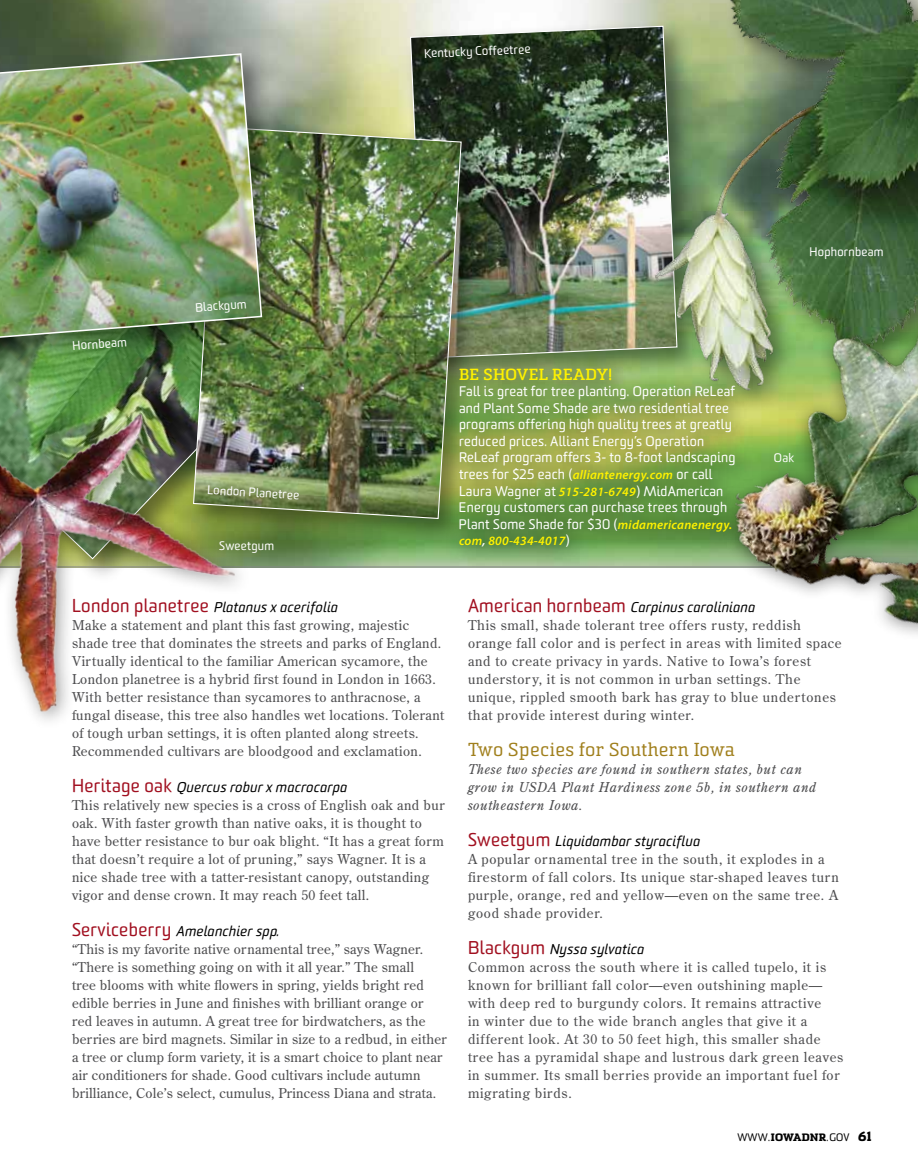
<style>
.page{position:relative;width:918px;height:1175px;background:#fff}
.page>*{position:absolute;margin:0;border:0;box-sizing:border-box;transform-origin:0 0}
.t1{font:21px "Sommet Slab Rnd";letter-spacing:.01em;color:#a07f1c}
.t2{font:700 18px "Sommet Slab Rnd";letter-spacing:.02em;color:#fff200}
.t3{font:italic 16.5px "Sommet Rounded";letter-spacing:.02em;color:#000}
.t4{font:13.5px/18px "Century Old Style Std";letter-spacing:.03em;color:#4d4d4f}
.t5{font:13.5px/18px "Century Old Style Std";letter-spacing:.05em;color:#4d4d4f}
.t6{font:13.5px/16.5px "Sommet Rounded";letter-spacing:.02em;color:#fff}
.t7{font:italic 13.5px/18px "Century Old Style Std";letter-spacing:.04em;color:#4d4d4f}
.t8{font:italic 600 12.75px "Myriad Pro";letter-spacing:.02em;color:#fff200}
.t9{font:12px "Sommet Rounded";letter-spacing:.02em;color:#fff}
.t10{font:10.5px "Sommet Rounded";letter-spacing:.02em;color:#000}
.s1{font-family:"Myriad Pro";font-weight:600;font-style:italic;font-size:12.75px;color:#fff200}
.s2{color:#fff}
.s3{font-family:"Sommet Rounded";font-weight:400;font-style:normal;font-size:13.5px;color:#fff}
.s4{font-style:normal;font-size:18px;color:#a11020}
.s5{font-family:"Sommet Slab Rnd";font-weight:800;font-size:12px}
.s6{font-family:"Sommet Slab Rnd";font-weight:800;font-size:15px}
</style>
<div class="page">
<img style="left:0;top:0;width:638px;height:566px">
<svg style="left:0;top:371px;width:276px;height:189px"></svg>
<img style="left:409px;top:25px;width:229px;height:329px">
<hr style="left:0;top:566px;width:918px;height:1px;background:#808285">
<img style="left:638px;top:0;width:280px;height:354px">
<div style="left:187px;top:121px;width:301px;height:424px;background:#000;opacity:.44"></div>
<img style="left:192px;top:126px;width:270px;height:393px">
<div style="left:720px;top:250px;width:198px;height:417px;background:#000;opacity:.44"></div>
<img style="left:672px;top:284px;width:246px;height:383px">
<img style="left:0;top:388px;width:261px;height:333px">
<div style="left:0;top:48px;width:289px;height:323px;background:#000;opacity:.44"></div>
<img style="left:0;top:52px;width:263px;height:293px">
<svg style="left:445px;top:354px;width:310px;height:212px"></svg>
<p class="t9" style="left:72px;top:339px;width:58px;rotate:-5deg">Hornbeam</p>
<p class="t9" style="left:195px;top:300px;width:55px;rotate:-5deg">Blackgum</p>
<p class="t9" style="left:208px;top:482px;width:94px;rotate:4deg">London Planetree</p>
<p class="t9" style="left:219px;top:539px;width:56px">Sweetgum</p>
<p class="t9" style="left:424px;top:47px;width:108px;rotate:-3deg">Kentucky Coffeetree</p>
<p class="t9" style="left:810px;top:244px;width:75px">Hophornbeam</p>
<h2 class="t2" style="left:459px;top:364px;width:155px">BE SHOVEL READY!</h2>
<p class="t6" style="left:459px;top:384px;width:278px">Fall is great for tree planting. Operation ReLeaf and Plant Some Shade are two residential tree programs offering high quality trees at greatly reduced prices. Alliant Energy’s Operation ReLeaf program offers 3- to 8-foot landscaping trees for $25 each (<span class="s1">alliantenergy.com</span> or call Laura Wagner at <span class="s1">515-281-6749</span>) MidAmerican Energy customers can purchase trees through Plant Some Shade for $30 (<span class="s1">midamericanenergy.</span></p>
<p class="t8" style="left:459px;top:532px;width:112px">com<span class="s2">,</span> 800-434-4017<span class="s3">)</span></p>
<p class="t9" style="left:774px;top:450px;width:22px">Oak</p>
<p class="t3" style="left:72px;top:599px;width:267px"><span class="s4">London planetree</span> Platanus x acerifolia</p>
<p class="t4" style="left:72px;top:616px;width:374px">Make a statement and plant this fast growing, majestic shade tree that dominates the streets and parks of England.<br>Virtually identical to the familiar American sycamore, the London planetree is a hybrid first found in London in 1663.<br>With better resistance than sycamores to anthracnose, a fungal disease, this tree also handles wet locations. Tolerant of tough urban settings, it is often planted along streets.<br>Recommended cultivars are bloodgood and exclamation.</p>
<p class="t3" style="left:72px;top:779px;width:276px"><span class="s4">Heritage oak</span> Quercus robur x macrocarpa</p>
<p class="t4" style="left:72px;top:796px;width:374px">This relatively new species is a cross of English oak and bur oak. With faster growth than native oaks, it is thought to have better resistance to bur oak blight. “It has a great form that doesn’t require a lot of pruning,” says Wagner. It is a nice shade tree with a tatter-resistant canopy, outstanding vigor and dense crown. It may reach 50 feet tall.</p>
<p class="t3" style="left:72px;top:923px;width:208px"><span class="s4">Serviceberry</span> Amelanchier spp.</p>
<p class="t4" style="left:72px;top:940px;width:376px">“This is my favorite native ornamental tree,” says Wagner. “There is something going on with it all year.” The small<br>tree blooms with white flowers in spring, yields bright red edible berries in June and finishes with brilliant orange or red leaves in autumn. A great tree for birdwatchers, as the berries are bird magnets. Similar in size to a redbud, in either a tree or clump form variety, it is a smart choice to plant near air conditioners for shade. Good cultivars include autumn brilliance, Cole’s select, cumulus, Princess Diana and strata.</p>
<p class="t3" style="left:468px;top:599px;width:288px"><span class="s4">American hornbeam</span> Carpinus caroliniana</p>
<p class="t5" style="left:468px;top:616px;width:375px">This small, shade tolerant tree offers rusty, reddish orange fall color and is perfect in areas with limited space and to create privacy in yards. Native to Iowa’s forest understory, it is not common in urban settings. The unique, rippled smooth bark has gray to blue undertones that provide interest during winter.</p>
<h1 class="t1" style="left:468px;top:738px;width:268px">Two Species for Southern Iowa</h1>
<p class="t7" style="left:468px;top:760px;width:350px">These two species are found in southern states, but can grow in USDA Plant Hardiness zone 5b, in southern and southeastern Iowa.</p>
<p class="t3" style="left:468px;top:833px;width:233px"><span class="s4">Sweetgum</span> Liquidambar styraciflua</p>
<p class="t5" style="left:468px;top:850px;width:372px">A popular ornamental tree in the south, it explodes in a firestorm of fall colors. Its unique star-shaped leaves turn purple, orange, red and yellow—even on the same tree. A good shade provider.</p>
<p class="t3" style="left:468px;top:941px;width:177px"><span class="s4">Blackgum</span> Nyssa sylvatica</p>
<p class="t5" style="left:468px;top:958px;width:377px">Common across the south where it is called tupelo, it is known for brilliant fall color—even outshining maple— with deep red to burgundy colors. It remains attractive<br>in winter due to the wide branch angles that give it a different look. At 30 to 50 feet high, this smaller shade tree has a pyramidal shape and lustrous dark green leaves in summer. Its small berries provide an important fuel for migrating birds.</p>
<p class="t10" style="left:737px;top:1131px;width:136px">www.<span class="s5">IOWADNR</span>.gov <span class="s6">61</span></p>
</div>
